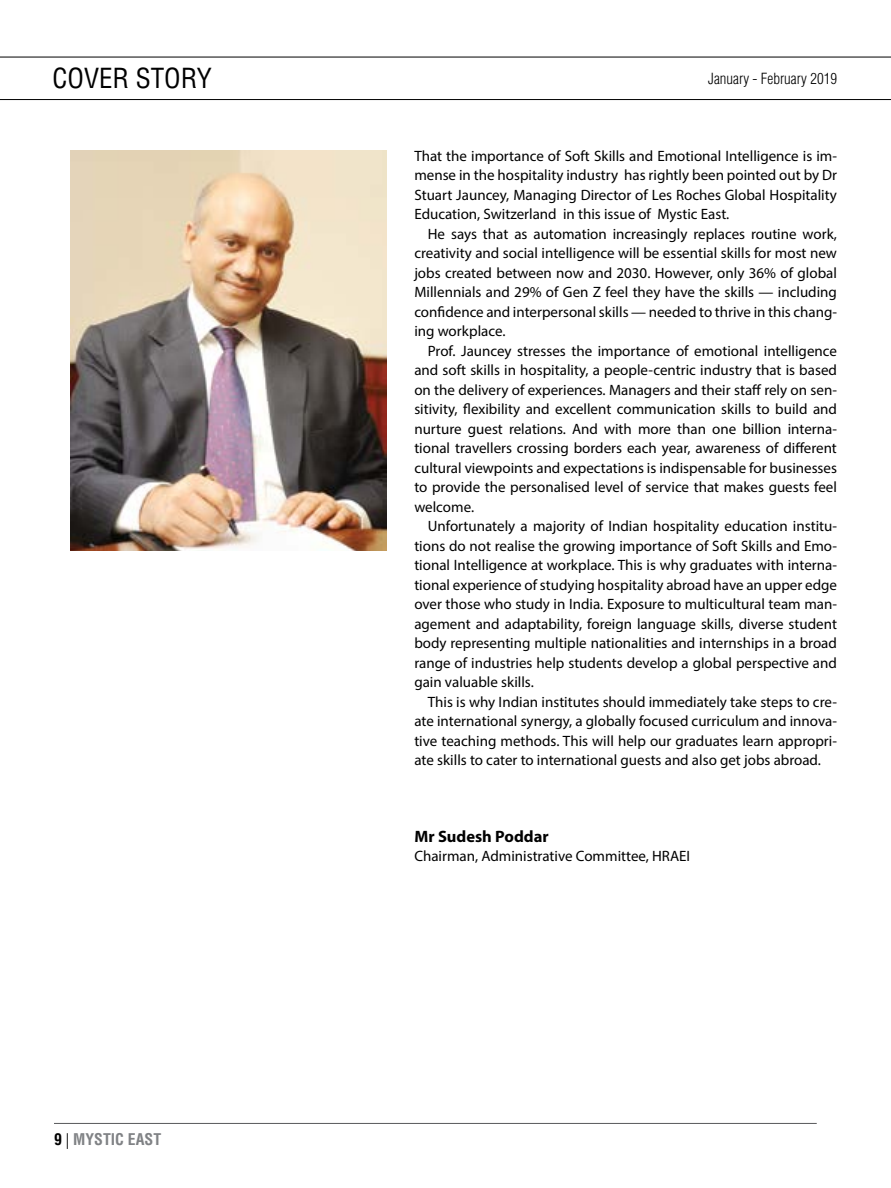
<style>
.page{position:relative;width:891px;height:1188px;background:#fff}
.page>*{position:absolute;margin:0;border:0;box-sizing:border-box;transform-origin:0 0}
.t1{font:condensed 27px "Helvetica LT Std";color:#000}
.t2{font:700 16.5px "Myriad Pro";color:#000}
.t3{font:700 condensed 15.75px "Helvetica LT Std";color:#808285}
.t4{font:15px/19.5px "Myriad Pro";color:#000;text-align:justify}
.t5{font:300 condensed 15px "Helvetica LT Std";color:#000}
.s1{color:#000}
.s2{font-weight:300;font-stretch:normal;color:#000}
</style>
<div class="page">
<hr style="left:54px;top:1123px;width:763px;height:1px;background:#58595b">
<hr style="left:0;top:57px;width:891px;height:1px;background:#000">
<hr style="left:0;top:99px;width:891px;height:1px;background:#000">
<img style="left:71px;top:151px;width:316px;height:400px">
<h1 class="t1" style="left:52px;top:61px;width:161px">COVER STORY</h1>
<p class="t3" style="left:54px;top:1130px;width:109px"><span class="s1">9</span> <span class="s2">|</span> MYSTIC EAST</p>
<p class="t5" style="left:708px;top:69px;width:130px">January - February 2019</p>
<p class="t4" style="left:414px;top:145px;width:424px">That the importance of Soft Skills and Emotional Intelligence is im&shy;mense in the hospitality industry has rightly been pointed out by Dr Stuart Jauncey, Managing Director of Les Roches Global Hospitality Education, Switzerland in this issue of Mystic East.</p>
<p class="t4" style="left:414px;top:223px;width:424px;text-indent:14px">He says that as automation increasingly replaces routine work, creativity and social intelligence will be essential skills for most new jobs created between now and 2030. However, only 36% of global Millennials and 29% of Gen Z feel they have the skills — including confidence and interpersonal skills — needed to thrive in this chang&shy;ing workplace.</p>
<p class="t4" style="left:414px;top:340px;width:424px;text-indent:14px">Prof. Jauncey stresses the importance of emotional intelligence and soft skills in hospitality, a people-centric industry that is based on the delivery of experiences. Managers and their staff rely on sen&shy;sitivity, flexibility and excellent communication skills to build and nurture guest relations. And with more than one billion interna&shy;tional travellers crossing borders each year, awareness of different cultural viewpoints and expectations is indispensable for businesses to provide the personalised level of service that makes guests feel welcome.</p>
<p class="t4" style="left:414px;top:516px;width:424px;text-indent:14px">Unfortunately a majority of Indian hospitality education institu&shy;tions do not realise the growing importance of Soft Skills and Emo&shy;tional Intelligence at workplace. This is why graduates with interna&shy;tional experience of studying hospitality abroad have an upper edge over those who study in India. Exposure to multicultural team man&shy;agement and adaptability, foreign language skills, diverse student body representing multiple nationalities and internships in a broad range of industries help students develop a global perspective and gain valuable skills.</p>
<p class="t4" style="left:414px;top:691px;width:424px;text-indent:14px">This is why Indian institutes should immediately take steps to cre&shy;ate international synergy, a globally focused curriculum and innova&shy;tive teaching methods. This will help our graduates learn appropri&shy;ate skills to cater to international guests and also get jobs abroad.</p>
<p class="t2" style="left:414px;top:825px;width:136px">Mr Sudesh Poddar</p>
<p class="t4" style="left:414px;top:846px;width:277px">Chairman, Administrative Committee, HRAEI</p>
</div>
